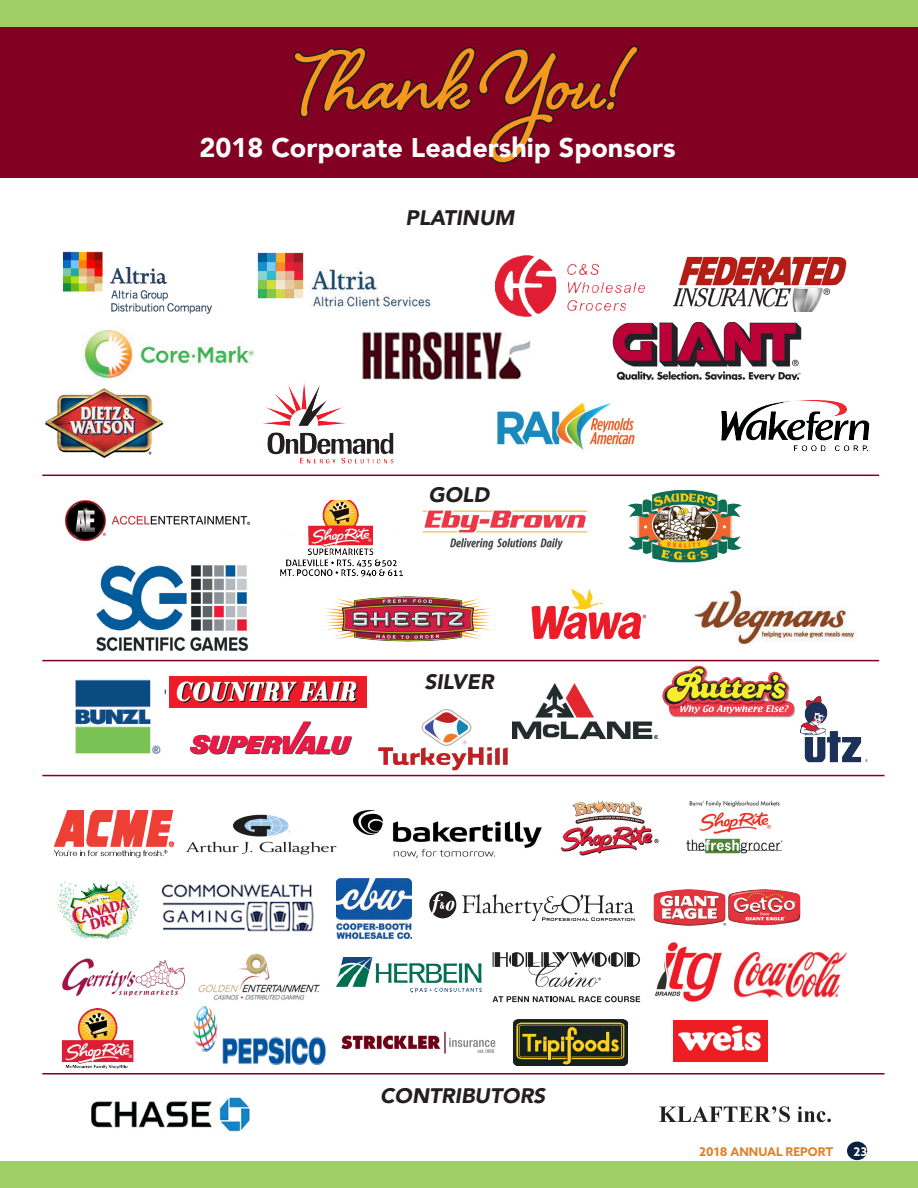
<style>
.page{position:relative;width:918px;height:1188px;background:#fff}
.page>*{position:absolute;margin:0;border:0;box-sizing:border-box;transform-origin:0 0}
.t1{font:700 108px "Shelby";color:#f7971d}
.t2{font:900 27px "Avenir";color:#fff}
.t3{font:italic 900 21px "Avenir";color:#231f20}
.t4{font:700 12px "Azo Sans";color:#df7f26}
.t5{font:700 12px "Azo Sans";color:#fff}
</style>
<div class="page">
<div style="left:0;top:0;width:918px;height:27px;background:#9fce66"></div>
<div style="left:0;top:1161px;width:918px;height:27px;background:#9fce66"></div>
<div style="left:847px;top:1142px;width:20px;height:18px;background:#0b213e;border-radius:50%"></div>
<div style="left:0;top:27px;width:918px;height:150px;background:#820123"></div>
<svg style="left:293px;top:45px;width:346px;height:119px"></svg>
<img style="left:495px;top:255px;width:150px;height:62px">
<img style="left:85px;top:330px;width:169px;height:50px">
<img style="left:721px;top:400px;width:149px;height:51px">
<img style="left:63px;top:251px;width:149px;height:63px">
<img style="left:497px;top:402px;width:138px;height:48px">
<img style="left:257px;top:251px;width:174px;height:57px">
<hr style="left:42px;top:475px;width:837px;height:1px;background:#820123">
<hr style="left:42px;top:660px;width:837px;height:1px;background:#820123">
<hr style="left:42px;top:775px;width:843px;height:1px;background:#820123">
<hr style="left:42px;top:1073px;width:843px;height:2px;background:#820123">
<img style="left:280px;top:500px;width:123px;height:77px">
<img style="left:531px;top:589px;width:116px;height:51px">
<img style="left:324px;top:596px;width:168px;height:46px">
<img style="left:628px;top:490px;width:114px;height:72px">
<img style="left:692px;top:590px;width:164px;height:56px">
<img style="left:75px;top:679px;width:90px;height:75px">
<img style="left:170px;top:677px;width:197px;height:30px">
<img style="left:662px;top:665px;width:133px;height:53px">
<img style="left:378px;top:709px;width:130px;height:62px">
<img style="left:191px;top:721px;width:162px;height:35px">
<img style="left:800px;top:695px;width:68px;height:68px">
<img style="left:560px;top:800px;width:99px;height:56px">
<img style="left:62px;top:1008px;width:72px;height:61px">
<img style="left:429px;top:891px;width:206px;height:30px">
<img style="left:54px;top:811px;width:120px;height:46px">
<img style="left:673px;top:1020px;width:95px;height:42px">
<img style="left:513px;top:1019px;width:115px;height:46px">
<img style="left:336px;top:877px;width:76px;height:62px">
<img style="left:336px;top:958px;width:145px;height:34px">
<img style="left:654px;top:942px;width:68px;height:60px">
<img style="left:653px;top:889px;width:148px;height:37px">
<img style="left:659px;top:1106px;width:172px;height:17px">
<img style="left:262px;top:383px;width:84px;height:43px">
<img style="left:44px;top:388px;width:120px;height:70px">
<img style="left:362px;top:331px;width:169px;height:49px">
<img style="left:673px;top:256px;width:174px;height:55px">
<img style="left:612px;top:323px;width:190px;height:57px">
<img style="left:66px;top:500px;width:184px;height:41px">
<img style="left:422px;top:510px;width:166px;height:40px">
<img style="left:97px;top:565px;width:151px;height:86px">
<img style="left:513px;top:683px;width:145px;height:55px">
<img style="left:186px;top:814px;width:151px;height:41px">
<img style="left:353px;top:811px;width:189px;height:46px">
<img style="left:686px;top:800px;width:97px;height:54px">
<img style="left:57px;top:881px;width:82px;height:58px">
<img style="left:161px;top:884px;width:153px;height:48px">
<img style="left:62px;top:958px;width:123px;height:39px">
<img style="left:198px;top:953px;width:122px;height:47px">
<img style="left:734px;top:953px;width:113px;height:45px">
<img style="left:194px;top:1007px;width:132px;height:57px">
<img style="left:341px;top:1031px;width:154px;height:22px">
<img style="left:92px;top:1097px;width:157px;height:35px">
<svg style="left:493px;top:951px;width:147px;height:36px"></svg>
<svg style="left:493px;top:996px;width:147px;height:6px"></svg>
<p class="t1" style="left:297px;top:8px;width:326px">Thank You!</p>
<p class="t2" style="left:200px;top:125px;width:478px">2018 Corporate Leadership Sponsors</p>
<p class="t3" style="left:405px;top:200px;width:110px">PLATINUM</p>
<p class="t3" style="left:428px;top:477px;width:63px">GOLD</p>
<p class="t3" style="left:424px;top:664px;width:71px">SILVER</p>
<p class="t3" style="left:380px;top:1078px;width:167px">CONTRIBUTORS</p>
<p class="t4" style="left:699px;top:1144px;width:136px">2018 ANNUAL REPORT</p>
<p class="t5" style="left:853px;top:1144px;width:15px">23</p>
</div>
